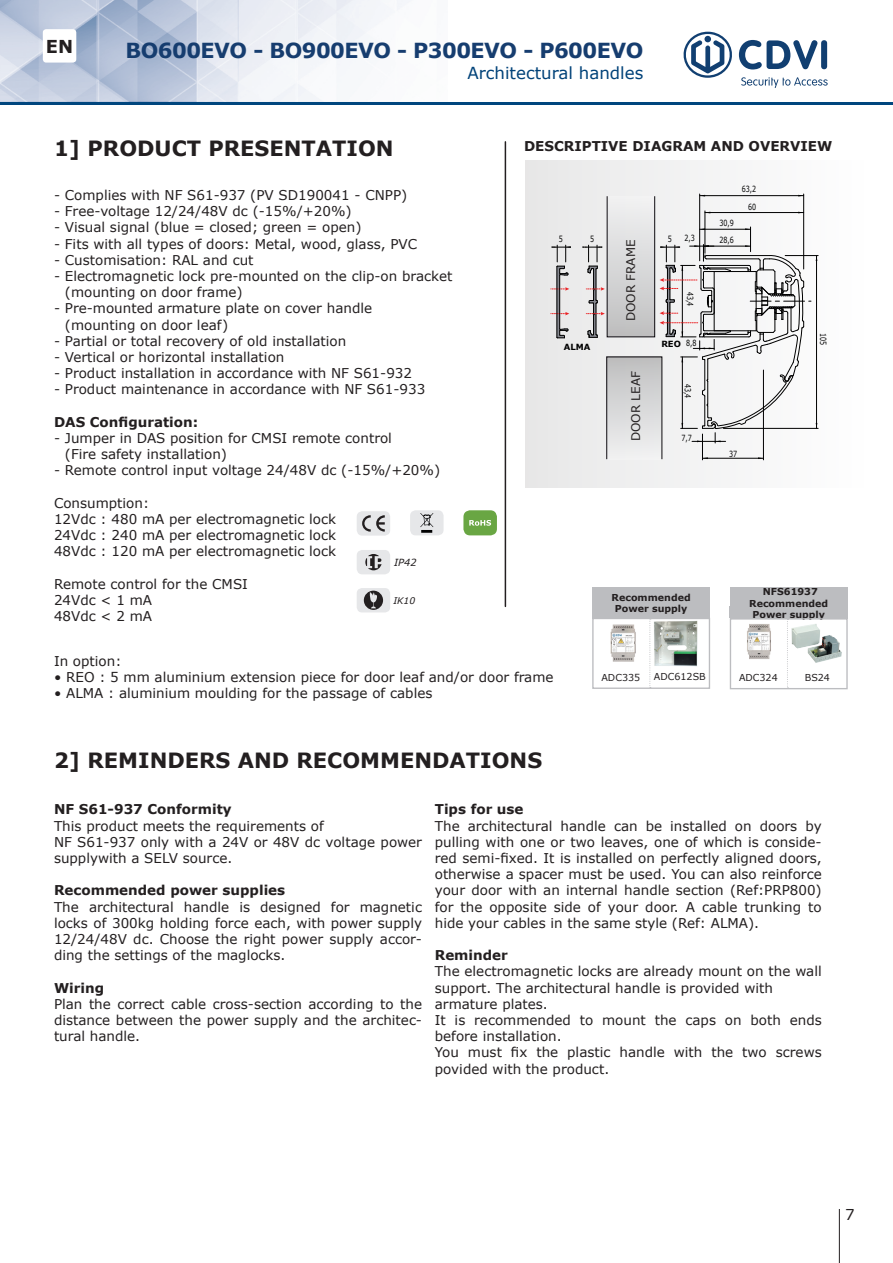
<style>
.page{position:relative;width:893px;height:1263px;background:#fff}
.page>*{position:absolute;margin:0;border:0;box-sizing:border-box;transform-origin:0 0}
.t1{font:700 21px "Verdana";color:#231f20}
.t2{font:700 20.7px "Verdana";letter-spacing:-.025em;color:#163d6f}
.t3{font:700 17.85px "Verdana";color:#231f20}
.t4{font:16.65px "Verdana";color:#004279}
.t5{font:15px "Verdana";color:#231f20}
.t6{font:13.5px/16.2px "Verdana";color:#231f20}
.t7{font:700 13.5px "Verdana";color:#231f20}
.t8{font:12px "Verdana";color:#231f20}
.t9{font:italic 9.9px "Verdana";color:#231f20}
.t10{font:700 9.6px/11.4px "Verdana";color:#231f20;text-align:center}
.t11{font:9.6px "Verdana";color:#231f20}
.t12{font:italic 9.15px "Verdana";color:#231f20}
.t13{font:8.4px "Verdana";color:#000;scale:.75 1}
.t14{font:700 8.4px "Verdana";color:#000}
</style>
<div class="page">
<hr style="left:839px;top:1209px;width:1px;height:54px;background:#231f20">
<svg style="left:0;top:0;width:828px;height:101px"></svg>
<svg style="left:682px;top:32px;width:51px;height:46px"></svg>
<svg style="left:741px;top:77px;width:87px;height:11px"></svg>
<svg style="left:739px;top:40px;width:78px;height:29px"></svg>
<div style="left:821px;top:40px;width:6px;height:29px;background:#113f71;border-radius:3px"></div>
<hr style="left:0;top:102px;width:893px;height:3px;background:#00467e">
<div style="left:43px;top:29px;width:33px;height:34px;background:#fff;border-radius:3px"></div>
<div style="left:357px;top:511px;width:33px;height:25px;background:#e6e7e9;border-radius:6px"></div>
<svg style="left:362px;top:515px;width:23px;height:17px"></svg>
<div style="left:410px;top:510px;width:34px;height:25px;background:#e6e7e9;border-radius:6px"></div>
<svg style="left:420px;top:513px;width:13px;height:20px"></svg>
<div style="left:463px;top:510px;width:34px;height:25px;background:#69a643;border-radius:7px"></div>
<svg style="left:469px;top:520px;width:22px;height:6px"></svg>
<div style="left:357px;top:550px;width:33px;height:24px;background:#e6e7e9;border-radius:6px"></div>
<svg style="left:365px;top:554px;width:17px;height:16px"></svg>
<div style="left:357px;top:588px;width:33px;height:24px;background:#e6e7e9;border-radius:5px"></div>
<svg style="left:364px;top:590px;width:19px;height:20px"></svg>
<svg style="left:730px;top:587px;width:118px;height:101px"></svg>
<img style="left:791px;top:623px;width:51px;height:40px">
<div style="left:525px;top:161px;width:339px;height:327px;background:linear-gradient(to right,#e7e7e7,#fefefe)"></div>
<hr style="left:705px;top:211px;width:1px;height:42px;background:#000">
<hr style="left:705px;top:212px;width:99px;height:1px;background:#000">
<hr style="left:803px;top:194px;width:1px;height:75px;background:#000">
<hr style="left:699px;top:194px;width:1px;height:67px;background:#000">
<hr style="left:700px;top:195px;width:104px;height:1px;background:#000">
<hr style="left:785px;top:255px;width:33px;height:1px;background:#000">
<hr style="left:723px;top:428px;width:95px;height:1px;background:#000">
<div style="left:607px;top:196px;width:48px;height:141px;background:linear-gradient(to bottom,#f2f2f3,#bfbfc0)"></div>
<div style="left:607px;top:357px;width:55px;height:102px;background:linear-gradient(to bottom,#bfbfc0,#f0f1f2)"></div>
<div style="left:607px;top:196px;width:48px;height:141px;border:1px solid #0e0b10"></div>
<div style="left:606px;top:357px;width:56px;height:102px;border:1px solid #0e0b10"></div>
<svg style="left:659px;top:227px;width:158px;height:233px"></svg>
<svg style="left:582px;top:245px;width:23px;height:93px;background:#c8c5c5"></svg>
<svg style="left:551px;top:245px;width:20px;height:94px;background:#c0bdbe"></svg>
<hr style="left:505px;top:142px;width:1px;height:464px;background:#231f20">
<img style="left:745px;top:621px;width:29px;height:42px">
<svg style="left:592px;top:587px;width:118px;height:101px"></svg>
<img style="left:601px;top:612px;width:40px;height:57px">
<img style="left:651px;top:621px;width:50px;height:45px">
<h3 class="t3" style="left:46px;top:34px;width:29px">EN</h3>
<h2 class="t2" style="left:126px;top:36px;width:519px">BO600EVO - BO900EVO - P300EVO - P600EVO</h2>
<p class="t4" style="left:467px;top:61px;width:177px">Architectural handles</p>
<h3 class="t3" style="left:47px;top:34px;width:27px">FR</h3>
<p class="t4" style="left:483px;top:60px;width:162px">Poignées bandeaux</p>
<h1 class="t1" style="left:54px;top:134px;width:341px">1] PRODUCT PRESENTATION</h1>
<p class="t6" style="left:54px;top:187px;width:355px">- Complies with NF S61-937 (PV SD190041 - CNPP)</p>
<p class="t6" style="left:54px;top:203px;width:299px">- Free-voltage 12/24/48V dc (-15%/+20%)</p>
<p class="t6" style="left:54px;top:219px;width:309px">- Visual signal (blue = closed; green = open)</p>
<p class="t6" style="left:54px;top:235px;width:365px">- Fits with all types of doors: Metal, wood, glass, PVC</p>
<p class="t6" style="left:54px;top:252px;width:201px">- Customisation: RAL and cut</p>
<p class="t6" style="left:65px;top:268px;width:389px;text-indent:-11px">- Electromagnetic lock pre-mounted on the clip-on bracket (mounting on door frame)</p>
<p class="t6" style="left:65px;top:300px;width:309px;text-indent:-11px">- Pre-mounted armature plate on cover handle (mounting on door leaf)</p>
<p class="t6" style="left:54px;top:333px;width:294px">- Partial or total recovery of old installation</p>
<p class="t6" style="left:54px;top:349px;width:232px">- Vertical or horizontal installation</p>
<p class="t6" style="left:54px;top:365px;width:360px">- Product installation in accordance with NF S61-932</p>
<p class="t6" style="left:54px;top:381px;width:373px">- Product maintenance in accordance with NF S61-933</p>
<p class="t7" style="left:54px;top:412px;width:146px">DAS Configuration:</p>
<p class="t6" style="left:65px;top:430px;width:329px;text-indent:-11px">- Jumper in DAS position for CMSI remote control (Fire safety installation)</p>
<p class="t6" style="left:54px;top:462px;width:388px">- Remote control input voltage 24/48V dc (-15%/+20%)</p>
<p class="t6" style="left:54px;top:495px;width:284px">Consumption:<br>12Vdc : 480 mA per electromagnetic lock<br>24Vdc : 240 mA per electromagnetic lock<br>48Vdc : 120 mA per electromagnetic lock</p>
<p class="t6" style="left:54px;top:576px;width:195px">Remote control for the CMSI<br>24Vdc &lt; 1 mA<br>48Vdc &lt; 2 mA</p>
<p class="t7" style="left:524px;top:136px;width:310px">DESCRIPTIVE DIAGRAM AND OVERVIEW</p>
<p class="t13" style="left:742px;top:183px;width:21px">63,2</p>
<p class="t13" style="left:748px;top:202px;width:12px">60</p>
<p class="t13" style="left:719px;top:217px;width:21px">30,9</p>
<p class="t13" style="left:684px;top:233px;width:15px">2,3</p>
<p class="t13" style="left:719px;top:234px;width:21px">28,6</p>
<p class="t13" style="left:559px;top:234px;width:7px">5</p>
<p class="t13" style="left:590px;top:234px;width:7px">5</p>
<p class="t13" style="left:668px;top:234px;width:7px">5</p>
<p class="t8" style="left:622px;top:321px;width:83px;rotate:-90deg">DOOR FRAME</p>
<p class="t13" style="left:696px;top:292px;width:21px;rotate:90deg">43,4</p>
<p class="t13" style="left:686px;top:338px;width:15px">8,8</p>
<p class="t13" style="left:828px;top:333px;width:18px;rotate:90deg">105</p>
<p class="t14" style="left:564px;top:341px;width:28px">ALMA</p>
<p class="t14" style="left:661px;top:338px;width:21px">REO</p>
<p class="t8" style="left:628px;top:441px;width:71px;rotate:-90deg">DOOR LEAF</p>
<p class="t13" style="left:693px;top:384px;width:21px;rotate:90deg">43,4</p>
<p class="t13" style="left:681px;top:432px;width:15px">7,7</p>
<p class="t13" style="left:729px;top:448px;width:12px">37</p>
<p class="t9" style="left:394px;top:556px;width:24px">IP42</p>
<p class="t12" style="left:393px;top:594px;width:23px">IK10</p>
<p class="t10" style="left:749px;top:586px;width:81px">NFS61937<br>Recommended<br>Power supply</p>
<p class="t10" style="left:612px;top:591px;width:81px">Recommended<br>Power supply</p>
<p class="t6" style="left:54px;top:653px;width:69px">In option:</p>
<p class="t6" style="left:54px;top:669px;width:501px">• REO : 5 mm aluminium extension piece for door leaf and/or door frame</p>
<p class="t6" style="left:54px;top:685px;width:380px">• ALMA : aluminium moulding for the passage of cables</p>
<h1 class="t1" style="left:54px;top:745px;width:490px">2] REMINDERS AND RECOMMENDATIONS</h1>
<p class="t11" style="left:601px;top:671px;width:40px">ADC335</p>
<p class="t11" style="left:654px;top:670px;width:53px">ADC612SB</p>
<p class="t11" style="left:739px;top:671px;width:40px">ADC324</p>
<p class="t11" style="left:805px;top:670px;width:27px">BS24</p>
<p class="t7" style="left:54px;top:800px;width:179px">NF S61-937 Conformity</p>
<p class="t6" style="left:54px;top:817px;width:370px">This product meets the requirements of<br>NF S61-937 only with a 24V or 48V dc voltage power supplywith a SELV source.</p>
<p class="t7" style="left:54px;top:881px;width:233px">Recommended power supplies</p>
<p class="t6" style="left:54px;top:898px;width:370px;text-align:justify">The architectural handle is designed for magnetic locks of 300kg holding force each, with power supply 12/24/48V dc. Choose the right power supply accor&shy;ding the settings of the maglocks.</p>
<p class="t7" style="left:54px;top:978px;width:52px">Wiring</p>
<p class="t6" style="left:54px;top:995px;width:370px;text-align:justify">Plan the correct cable cross-section according to the distance between the power supply and the architec&shy;tural handle.</p>
<p class="t7" style="left:435px;top:800px;width:90px">Tips for use</p>
<p class="t6" style="left:435px;top:817px;width:388px;text-align:justify">The architectural handle can be installed on doors by pulling with one or two leaves, one of which is conside&shy;red semi-fixed. It is installed on perfectly aligned doors, otherwise a spacer must be used. You can also reinforce your door with an internal handle section (Ref:PRP800) for the opposite side of your door. A cable trunking to hide your cables in the same style (Ref: ALMA).</p>
<p class="t7" style="left:435px;top:946px;width:75px">Reminder</p>
<p class="t6" style="left:435px;top:963px;width:388px">The electromagnetic locks are already mount on the wall support. The architectural handle is provided with armature plates.<br>It is recommended to mount the caps on both ends before installation.<br>You must fix the plastic handle with the two screws povided with the product.</p>
<p class="t5" style="left:845px;top:1205px;width:11px">7</p>
</div>
